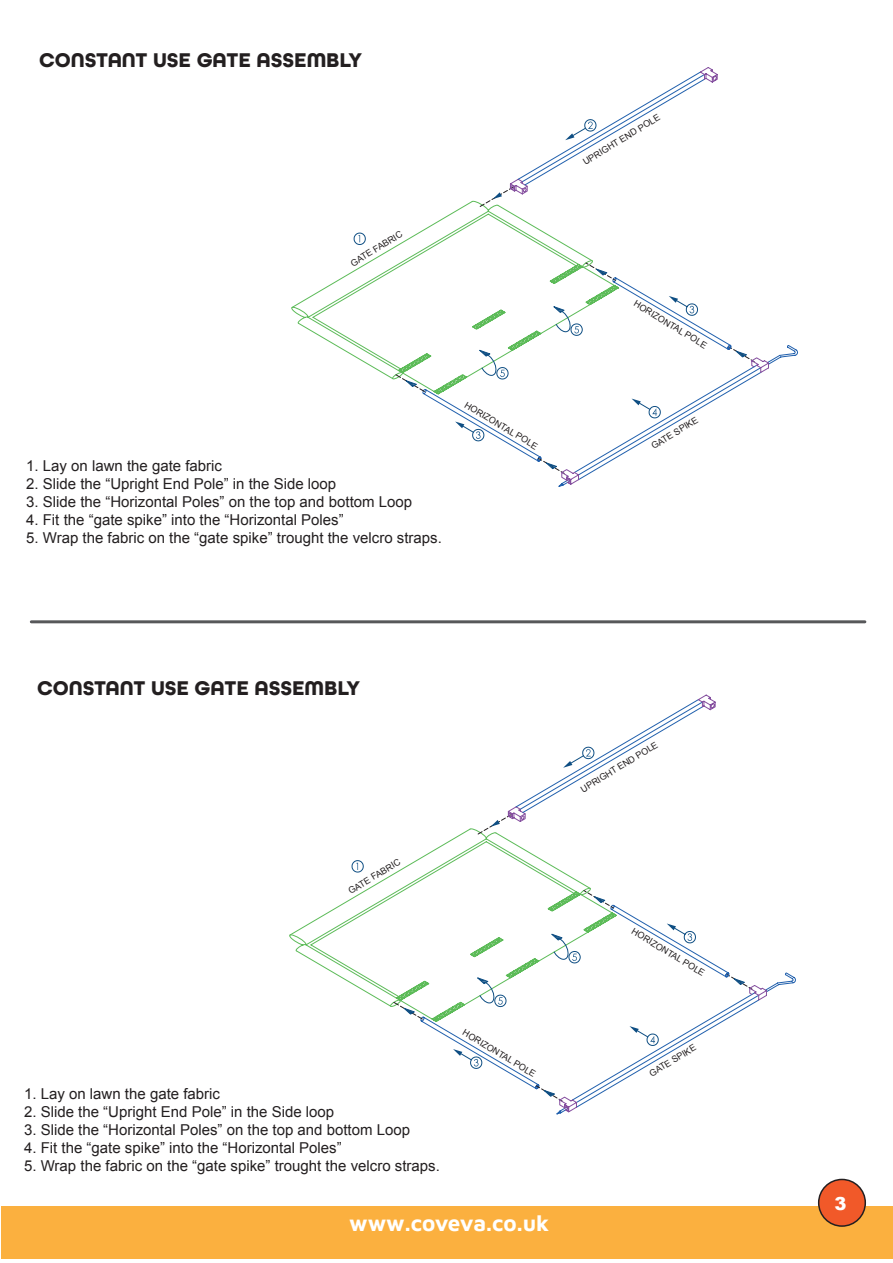
<style>
.page{position:relative;width:893px;height:1263px;background:#fff}
.page>*{position:absolute;margin:0;border:0;box-sizing:border-box;transform-origin:0 0}
.t1{font:22.5px "Maven Pro";color:#fff}
.t2{font:700 21px "All Round Gothic";color:#231f20}
.t3{font:900 18px "Arial";color:#fff}
.t4{font:15px "Arial";color:#231f20}
.t5{font:9px "Arial";color:#231f20}
</style>
<div class="page">
<div style="left:2px;top:1207px;width:891px;height:52px;background:#fbb03f"></div>
<hr style="left:31px;top:620px;width:834px;height:3px;background:#57585a">
<svg style="left:291px;top:246px;width:104px;height:134px"></svg>
<svg style="left:395px;top:190px;width:200px;height:191px"></svg>
<svg style="left:353px;top:232px;width:13px;height:13px"></svg>
<svg style="left:493px;top:192px;width:9px;height:7px"></svg>
<svg style="left:509px;top:67px;width:209px;height:128px"></svg>
<svg style="left:405px;top:268px;width:393px;height:219px"></svg>
<svg style="left:289px;top:874px;width:104px;height:133px"></svg>
<svg style="left:393px;top:817px;width:200px;height:192px"></svg>
<svg style="left:351px;top:860px;width:13px;height:13px"></svg>
<svg style="left:491px;top:820px;width:9px;height:7px"></svg>
<svg style="left:507px;top:694px;width:209px;height:128px"></svg>
<svg style="left:403px;top:896px;width:393px;height:219px"></svg>
<div style="left:819px;top:1179px;width:46px;height:47px;background:#f15929;border-radius:50%"></div>
<div style="left:818px;top:1179px;width:48px;height:48px;border:2px solid #231f20;border-radius:50%"></div>
<h2 class="t2" style="left:39px;top:48px;width:325px">CONSTANT USE GATE ASSEMBLY</h2>
<p class="t5" style="left:348px;top:259px;width:60px;rotate:-31deg">GATE FABRIC</p>
<p class="t4" style="left:26px;top:456px;width:197px">1. Lay on lawn the gate fabric</p>
<p class="t4" style="left:26px;top:474px;width:312px">2. Slide the “Upright End Pole” in the Side loop</p>
<p class="t4" style="left:26px;top:492px;width:388px">3. Slide the “Horizontal Poles” on the top and bottom Loop</p>
<p class="t4" style="left:26px;top:510px;width:319px">4. Fit the “gate spike” into the “Horizontal Poles”</p>
<p class="t4" style="left:26px;top:528px;width:417px">5. Wrap the fabric on the “gate spike” trought the velcro straps.</p>
<p class="t5" style="left:469px;top:399px;width:85px;rotate:31deg">HORIZONTAL POLE</p>
<p class="t5" style="left:581px;top:157px;width:90px;rotate:-31deg">UPRIGHT END POLE</p>
<p class="t5" style="left:638px;top:298px;width:85px;rotate:31deg">HORIZONTAL POLE</p>
<p class="t5" style="left:649px;top:441px;width:54px;rotate:-31deg">GATE SPIKE</p>
<h2 class="t2" style="left:37px;top:675px;width:325px">CONSTANT USE GATE ASSEMBLY</h2>
<p class="t5" style="left:346px;top:886px;width:60px;rotate:-31deg">GATE FABRIC</p>
<p class="t4" style="left:24px;top:1083px;width:197px">1. Lay on lawn the gate fabric</p>
<p class="t4" style="left:24px;top:1101px;width:312px">2. Slide the “Upright End Pole” in the Side loop</p>
<p class="t4" style="left:24px;top:1119px;width:388px">3. Slide the “Horizontal Poles” on the top and bottom Loop</p>
<p class="t4" style="left:24px;top:1137px;width:319px">4. Fit the “gate spike” into the “Horizontal Poles”</p>
<p class="t4" style="left:24px;top:1155px;width:417px">5. Wrap the fabric on the “gate spike” trought the velcro straps.</p>
<p class="t5" style="left:466px;top:1026px;width:85px;rotate:31deg">HORIZONTAL POLE</p>
<h1 class="t1" style="left:349px;top:1208px;width:202px">www.coveva.co.uk</h1>
<p class="t5" style="left:578px;top:785px;width:90px;rotate:-31deg">UPRIGHT END POLE</p>
<p class="t5" style="left:636px;top:925px;width:85px;rotate:31deg">HORIZONTAL POLE</p>
<p class="t5" style="left:647px;top:1069px;width:54px;rotate:-31deg">GATE SPIKE</p>
<p class="t3" style="left:834px;top:1190px;width:14px">3</p>
</div>
